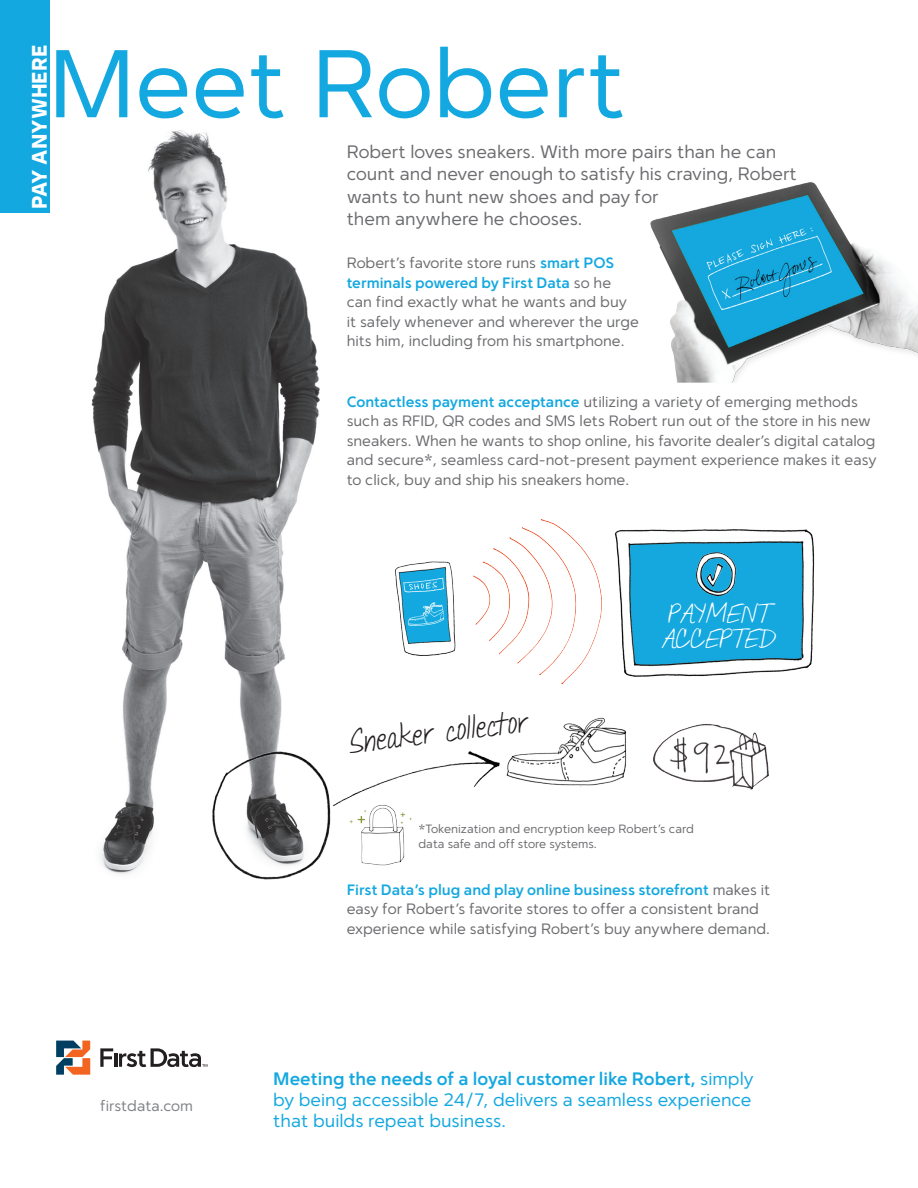
<style>
.page{position:relative;width:918px;height:1188px;background:#fff}
.page>*{position:absolute;margin:0;border:0;box-sizing:border-box;transform-origin:0 0}
.t1{font:95.85px "Simple Sans";color:#14a8e0}
.t2{font:25.05px "Janda Quick Note";color:#231f20}
.t3{font:900 21px "Simple Sans";color:#fff}
.t4{font:20.4px/24.6px "Janda Quick Note";color:#fff;text-align:center}
.t5{font:18px/22.5px "Simple Sans";color:#6c6d70}
.t6{font:18px/21px "Simple Sans";color:#14a8e0;text-align:justify}
.t7{font:15px/19.5px "Simple Sans";color:#6c6d70}
.t8{font:15px "Simple Sans";color:#808285}
.t9{font:12px/15px "Simple Sans";color:#6c6d70}
.s1{font-weight:700;color:#14a8e0}
.s2{font-weight:700}
</style>
<div class="page">
<img style="left:91px;top:130px;width:229px;height:744px">
<svg style="left:56px;top:1041px;width:34px;height:34px"></svg>
<svg style="left:100px;top:1048px;width:107px;height:19px"></svg>
<div style="left:0;top:0;width:50px;height:213px;background:#14a8e0"></div>
<img style="left:516px;top:718px;width:111px;height:69px">
<img style="left:650px;top:182px;width:268px;height:201px">
<img style="left:395px;top:562px;width:61px;height:94px">
<img style="left:473px;top:519px;width:129px;height:166px">
<img style="left:653px;top:724px;width:116px;height:65px">
<img style="left:615px;top:529px;width:199px;height:148px">
<img style="left:696px;top:552px;width:41px;height:43px">
<img style="left:213px;top:752px;width:303px;height:128px">
<h3 class="t3" style="left:27px;top:209px;width:166px;rotate:-90deg">Pay Anywhere</h3>
<h1 class="t1" style="left:49px;top:26px;width:579px">Meet Robert</h1>
<p class="t5" style="left:347px;top:140px;width:452px">Robert loves sneakers. With more pairs than he can count and never enough to satisfy his craving, Robert wants to hunt new shoes and pay for<br>them anywhere he chooses.</p>
<p class="t7" style="left:347px;top:253px;width:294px">Robert’s favorite store runs <span class="s1">smart POS terminals powered by First Data</span> so he can find exactly what he wants and buy it safely whenever and wherever the urge hits him, including from his smartphone.</p>
<p class="t7" style="left:347px;top:391px;width:531px"><span class="s1">Contactless payment acceptance</span> utilizing a variety of emerging methods such as RFID, QR codes and SMS lets Robert run out of the store in his new sneakers. When he wants to shop online, his favorite dealer’s digital catalog and secure*, seamless card-not-present payment experience makes it easy to click, buy and ship his sneakers home.</p>
<h2 class="t2" style="left:347px;top:730px;width:182px;rotate:-7deg">Sneaker collector</h2>
<h3 class="t4" style="left:661px;top:604px;width:117px">PAYMENT<br>ACCEPTED</h3>
<p class="t9" style="left:418px;top:821px;width:277px">*Tokenization and encryption keep Robert’s card data safe and off store systems.</p>
<p class="t8" style="left:100px;top:1097px;width:94px">firstdata.com</p>
<p class="t7" style="left:347px;top:879px;width:425px"><span class="s1">First Data’s plug and play online business storefront</span> makes it easy for Robert’s favorite stores to offer a consistent brand experience while satisfying Robert’s buy anywhere demand.</p>
<p class="t6" style="left:273px;top:1068px;width:482px"><span class="s2">Meeting the needs of a loyal customer like Robert,</span> simply by being accessible 24/7, delivers a seamless experience that builds repeat business.</p>
</div>
